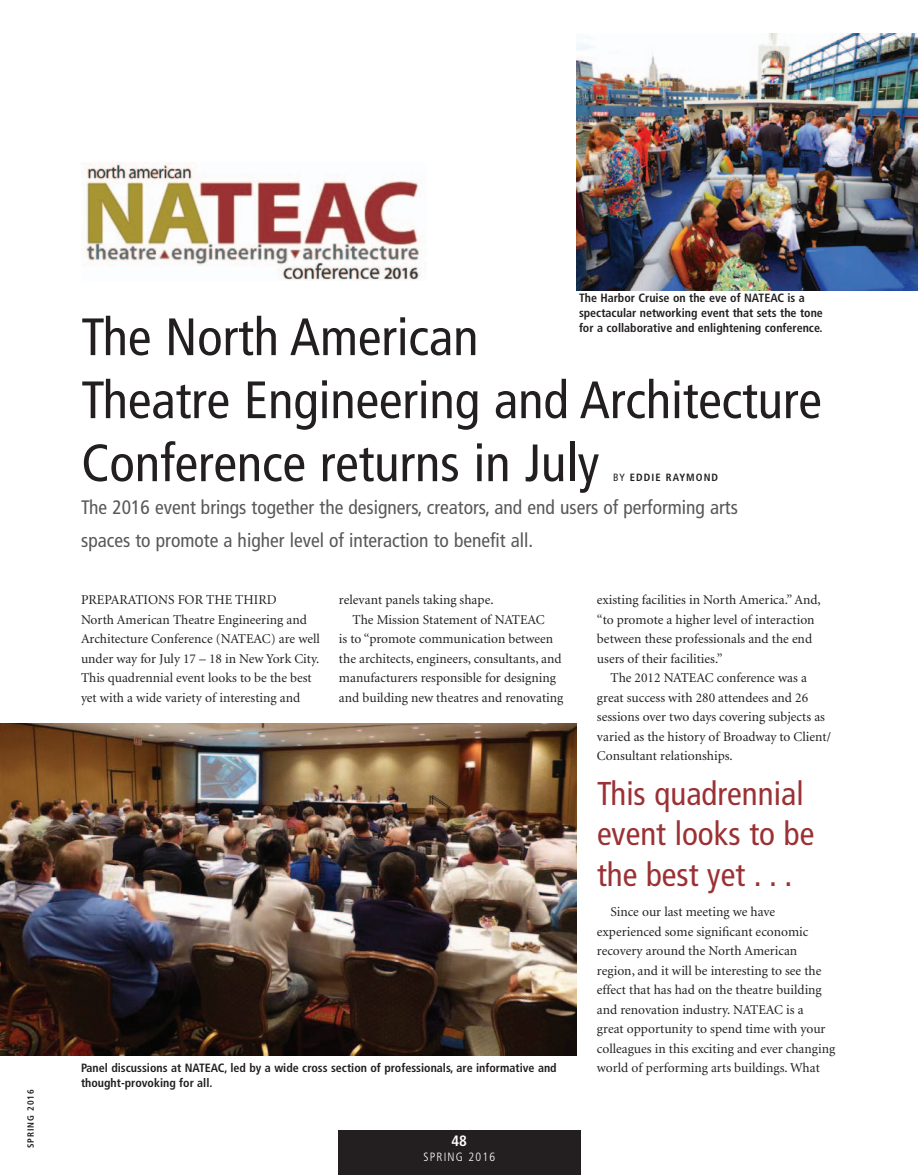
<style>
.page{position:relative;width:918px;height:1175px;background:#fff}
.page>*{position:absolute;margin:0;border:0;box-sizing:border-box;transform-origin:0 0}
.t1{font:condensed 52.5px/63px "Frutiger";color:#231f20}
.t2{font:condensed 33px/40.5px "Frutiger";color:#9b3134}
.t3{font:condensed 19.5px/33px "Frutiger";color:#57585a}
.t4{font:700 condensed 15px "Frutiger";color:#fff}
.t5{font:13.5px/19.5px "Minion";color:#231f20}
.t6{font:700 condensed 12px/15px "Frutiger";color:#231f20}
.t7{font:300 condensed 12px "Frutiger";letter-spacing:.1em;color:#fff}
.t8{font:700 condensed 10.5px "Frutiger";letter-spacing:.1em;color:#231f20}
.t9{font:700 condensed 9px "Frutiger";letter-spacing:.1em;color:#231f20}
.s1{font-weight:400}
</style>
<div class="page">
<div style="left:338px;top:1129px;width:243px;height:45px;background:#231f20"></div>
<img style="left:81px;top:162px;width:346px;height:118px">
<img style="left:0;top:723px;width:577px;height:332px">
<img style="left:577px;top:34px;width:341px;height:256px">
<p class="t9" style="left:25px;top:1148px;width:60px;rotate:-90deg">spring 2016</p>
<p class="t6" style="left:579px;top:290px;width:245px">The Harbor Cruise on the eve of NATEAC is a spectacular networking event that sets the tone for a collaborative and enlightening conference.</p>
<h1 class="t1" style="left:81px;top:306px;width:742px">The North American<br>Theatre Engineering and Architecture<br>Conference returns in July</h1>
<p class="t8" style="left:613px;top:471px;width:107px"><span class="s1">By</span> Eddie Raymond</p>
<h3 class="t3" style="left:81px;top:491px;width:658px">The 2016 event brings together the designers, creators, and end users of performing arts spaces to promote a higher level of interaction to benefit all.</h3>
<p class="t5" style="left:81px;top:591px;width:227px">Preparations for the third<br>North American Theatre Engineering and<br>Architecture Conference (NATEA</p>
<p class="t5" style="left:81px;top:630px;width:241px;text-indent:181px">C) are well under way for July 17 – 18 in New York City.<br>This quadrennial event looks to be the best yet with a wide variety of interesting and</p>
<p class="t5" style="left:352px;top:591px;width:152px;text-indent:-14px">relevant panels taking shape.<br>The Mission Statement of NATEA</p>
<p class="t5" style="left:339px;top:610px;width:226px;text-indent:197px">C<br>is to “promote communication between the architects, engineers, consultants, and manufacturers responsible for designing and building new theatres and renovating</p>
<p class="t6" style="left:81px;top:1060px;width:477px">Panel discussions at NATEAC, led by a wide cross section of professionals, are informative and thought-provoking for all.</p>
<p class="t4" style="left:452px;top:1132px;width:17px">48</p>
<p class="t7" style="left:423px;top:1150px;width:73px">SPRING 2016</p>
<p class="t5" style="left:597px;top:591px;width:225px">existing facilities in North America.” And,</p>
<p class="t5" style="left:597px;top:610px;width:219px">“to promote a higher level of interaction</p>
<p class="t5" style="left:597px;top:630px;width:217px">between these professionals and the end</p>
<p class="t5" style="left:597px;top:649px;width:127px">users of their facilities.”</p>
<p class="t5" style="left:610px;top:669px;width:63px">The 2012 NATEA</p>
<p class="t5" style="left:597px;top:669px;width:236px;text-indent:108px">C conference was a great success with 280 attendees and 26 sessions over two days covering subjects as varied as the history of Broadway to Client/ Consultant relationships.</p>
<h2 class="t2" style="left:597px;top:773px;width:219px">This quadrennial event looks to be the best yet . . .</h2>
<p class="t5" style="left:597px;top:902px;width:226px;text-indent:14px">Since our last meeting we have experienced some significant economic recovery around the North American region, and it will be interesting to see the effect that has had on the theatre building and renovation industry. NATEA</p>
<p class="t5" style="left:597px;top:1000px;width:240px;text-indent:177px">C is a<br>great opportunity to spend time with your colleagues in this exciting and ever changing world of performing arts buildings. What</p>
</div>
